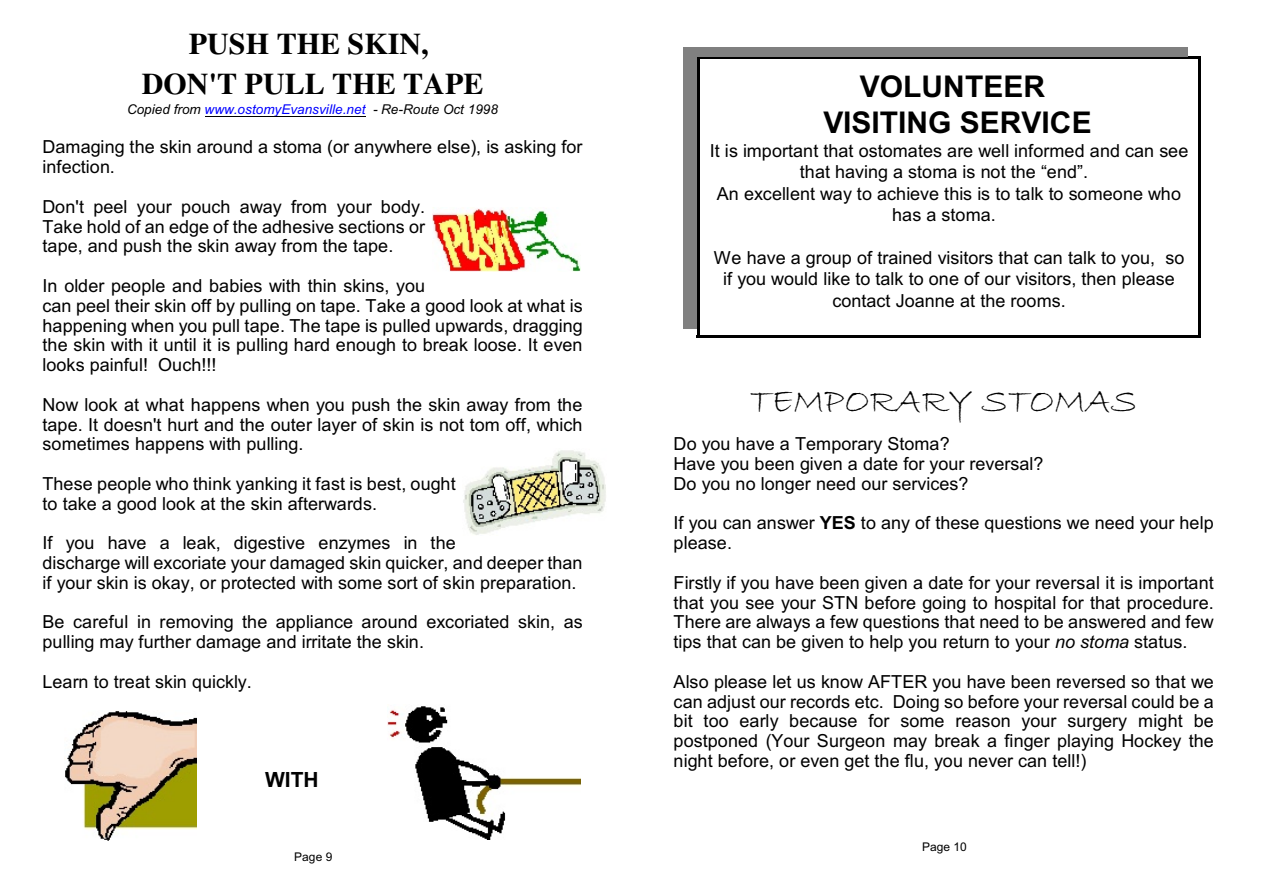
<style>
.page{position:relative;width:1263px;height:894px;background:#fff}
.page>*{position:absolute;margin:0;border:0;box-sizing:border-box;transform-origin:0 0}
.t1{font:36px "Bradley Hand ITC";letter-spacing:.005em;color:#000}
.t2{font:700 30px/39.6px "Times";letter-spacing:.005em;color:#000;text-align:center}
.t3{font:700 30px/35.4px "Arial";color:#000;text-align:center}
.t4{font:700 21px "Arial";color:#000}
.t5{font:18px/19.8px "Arial";letter-spacing:.005em;color:#000}
.t6{font:italic 13.5px "Arial";letter-spacing:.005em;color:#000}
.t7{font:12px "Arial";letter-spacing:.01em;color:#000}
.s1{color:#00f}
.s2{font-weight:700}
.s3{font-style:italic}
</style>
<div class="page">
<hr style="left:205px;top:116px;width:160px;height:1px;background:#000">
<img style="left:432px;top:207px;width:148px;height:64px">
<img style="left:463px;top:450px;width:143px;height:85px">
<img style="left:65px;top:711px;width:131px;height:130px">
<img style="left:388px;top:706px;width:192px;height:133px">
<hr style="left:697px;top:57px;width:2px;height:281px;background:#000">
<hr style="left:1199px;top:57px;width:2px;height:281px;background:#000">
<hr style="left:697px;top:57px;width:504px;height:2px;background:#000">
<hr style="left:697px;top:335px;width:504px;height:3px;background:#000">
<div style="left:683px;top:47px;width:14px;height:281px;background:#808080"></div>
<div style="left:683px;top:47px;width:505px;height:9px;background:#808080"></div>
<h2 class="t2" style="left:142px;top:28px;width:343px">PUSH THE SKIN,<br>DON'T PULL THE TAPE</h2>
<p class="t6" style="left:127px;top:104px;width:372px">Copied from <span class="s1">www.ostomyEvansville.net</span> - Re-Route Oct 1998</p>
<p class="t5" style="left:42px;top:139px;width:542px">Damaging the skin around a stoma (or anywhere else), is asking for infection.</p>
<p class="t5" style="left:42px;top:198px;width:384px;text-align:justify">Don't peel your pouch away from your body.<br>Take hold of an edge of the adhesive sections or tape, and push the skin away from the tape.</p>
<p class="t5" style="left:42px;top:277px;width:542px">In older people and babies with thin skins, you<br>can peel their skin off by pulling on tape. Take a good look at what is happening when you pull tape. The tape is pulled upwards, dragging the skin with it until it is pulling hard enough to break loose. It even looks painful! Ouch!!!</p>
<p class="t5" style="left:42px;top:396px;width:541px;text-align:justify">Now look at what happens when you push the skin away from the tape. It doesn't hurt and the outer layer of skin is not tom off, which sometimes happens with pulling.</p>
<p class="t5" style="left:42px;top:475px;width:415px">These people who think yanking it fast is best, ought to take a good look at the skin afterwards.</p>
<p class="t5" style="left:42px;top:535px;width:542px">If you have a leak, digestive enzymes in the<br>discharge will excoriate your damaged skin quicker, and deeper than if your skin is okay, or protected with some sort of skin preparation.</p>
<p class="t5" style="left:42px;top:614px;width:542px">Be careful in removing the appliance around excoriated skin, as pulling may further damage and irritate the skin.</p>
<p class="t5" style="left:42px;top:673px;width:211px">Learn to treat skin quickly.</p>
<p class="t4" style="left:265px;top:772px;width:55px">WITH</p>
<p class="t7" style="left:294px;top:853px;width:40px">Page 9</p>
<h2 class="t3" style="left:823px;top:72px;width:270px">VOLUNTEER<br>VISITING SERVICE</h2>
<p class="t5" style="left:710px;top:141px;width:480px;line-height:21.5px;text-align:center">It is important that ostomates are well informed and can see that having a stoma is not the “end”.<br>An excellent way to achieve this is to talk to someone who has a stoma.</p>
<p class="t5" style="left:714px;top:248px;width:472px;line-height:21.5px;text-align:center">We have a group of trained visitors that can talk to you, so if you would like to talk to one of our visitors, then please contact Joanne at the rooms.</p>
<h1 class="t1" style="left:750px;top:386px;width:388px">TEMPORARY STOMAS</h1>
<p class="t5" style="left:674px;top:436px;width:371px">Do you have a Temporary Stoma?<br>Have you been given a date for your reversal?<br>Do you no longer need our services?</p>
<p class="t5" style="left:674px;top:515px;width:542px">If you can answer <span class="s2">YES</span> to any of these questions we need your help please.</p>
<p class="t5" style="left:674px;top:574px;width:542px;text-align:justify">Firstly if you have been given a date for your reversal it is important that you see your STN before going to hospital for that procedure.<br>There are always a few questions that need to be answered and few tips that can be given to help you return to your <span class="s3">no stoma</span> status.</p>
<p class="t5" style="left:674px;top:673px;width:542px;text-align:justify">Also please let us know AFTER you have been reversed so that we can adjust our records etc. Doing so before your reversal could be a bit too early because for some reason your surgery might be postponed (Your Surgeon may break a finger playing Hockey the night before, or even get the flu, you never can tell!)</p>
<p class="t7" style="left:922px;top:842px;width:46px">Page 10</p>
</div>
